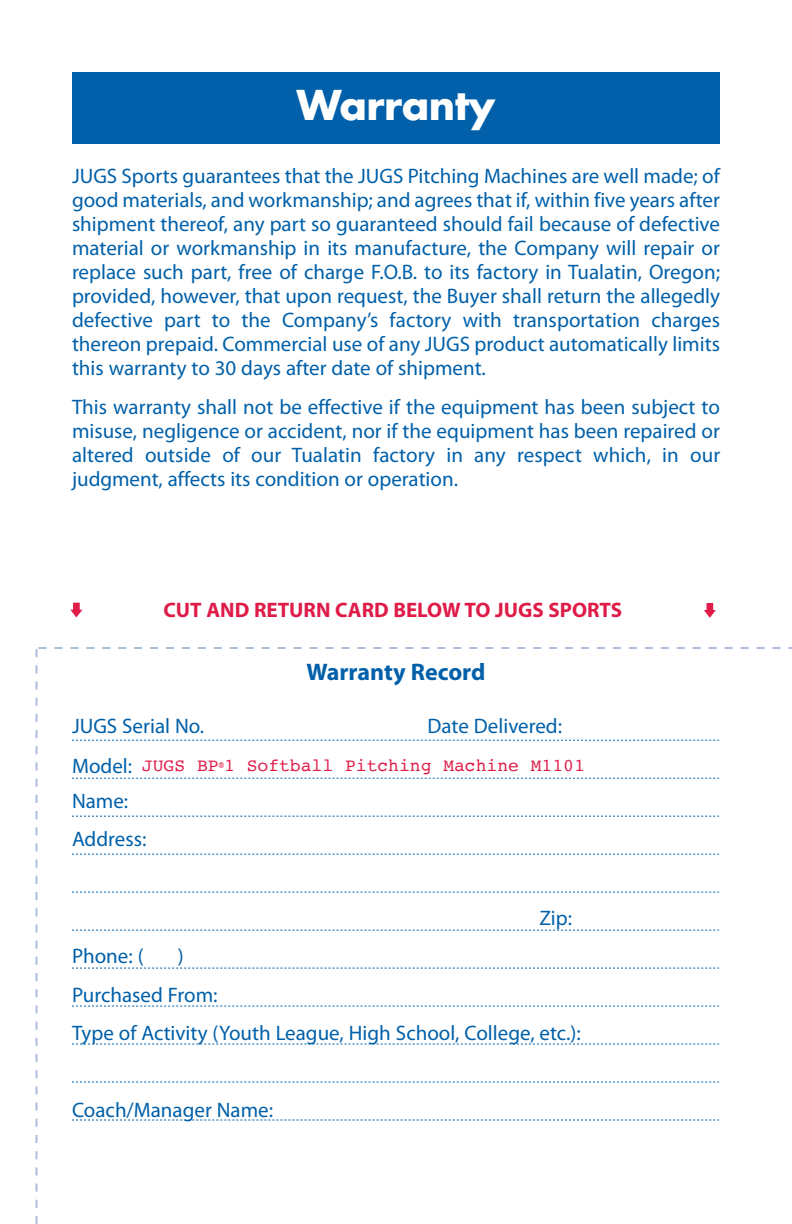
<style>
.page{position:relative;width:792px;height:1224px;background:#fff}
.page>*{position:absolute;margin:0;border:0;box-sizing:border-box;transform-origin:0 0}
.t1{font:700 40px "Futura Std";letter-spacing:-.01em;color:#fff}
.t2{font:700 24px "Myriad Pro";color:#0160a9}
.t3{font:21px/24px "Myriad Pro";color:#0160a9}
.t4{font:700 21px "Myriad Pro";color:#df1b48}
.t5{font:18px "Courier";color:#df1b48}
.s1{font-family:"Myriad Pro";font-size:21px;color:#0160a9}
</style>
<div class="page">
<div style="left:72px;top:72px;width:648px;height:72px;background:#0160a9"></div>
<svg style="left:36px;top:647px;width:756px;height:577px"></svg>
<svg style="left:704px;top:603px;width:12px;height:15px"></svg>
<svg style="left:70px;top:603px;width:12px;height:14px"></svg>
<h1 class="t1" style="left:297px;top:78px;width:200px">Warranty</h1>
<p class="t3" style="left:72px;top:164px;width:650px;text-align:justify">JUGS Sports guarantees that the JUGS Pitching Machines are well made; of good materials, and workmanship; and agrees that if, within five years after shipment thereof, any part so guaranteed should fail because of defective material or workmanship in its manufacture, the Company will repair or replace such part, free of charge F.O.B. to its factory in Tualatin, Oregon; provided, however, that upon request, the Buyer shall return the allegedly defective part to the Company’s factory with transportation charges thereon prepaid. Commercial use of any JUGS product automatically limits this warranty to 30 days after date of shipment.</p>
<p class="t3" style="left:72px;top:394px;width:650px;text-align:justify">This warranty shall not be effective if the equipment has been subject to misuse, negligence or accident, nor if the equipment has been repaired or altered outside of our Tualatin factory in any respect which, in our judgment, affects its condition or operation.</p>
<p class="t4" style="left:163px;top:596px;width:460px">CUT AND RETURN CARD BELOW TO JUGS SPORTS</p>
<p class="t2" style="left:307px;top:657px;width:180px">Warranty Record</p>
<p class="t3" style="left:72px;top:714px;width:131px">JUGS Serial No.</p>
<p class="t3" style="left:428px;top:714px;width:136px">Date Delivered:</p>
<p class="t5" style="left:72px;top:752px;width:514px"><span class="s1">Model:</span> JUGS BP<sup>®</sup>1 Softball Pitching Machine M1101</p>
<p class="t3" style="left:72px;top:781px;width:76px;line-height:38.4px">Name:<br>Address:</p>
<p class="t3" style="left:539px;top:906px;width:34px">Zip:</p>
<p class="t3" style="left:72px;top:944px;width:73px">Phone: (</p>
<p class="t3" style="left:72px;top:937px;width:510px;line-height:38.4px;text-indent:106px">)<br>Purchased From:<br>Type of Activity (Youth League, High School, College, etc.):</p>
<p class="t3" style="left:72px;top:1098px;width:203px">Coach/Manager Name:</p>
</div>
